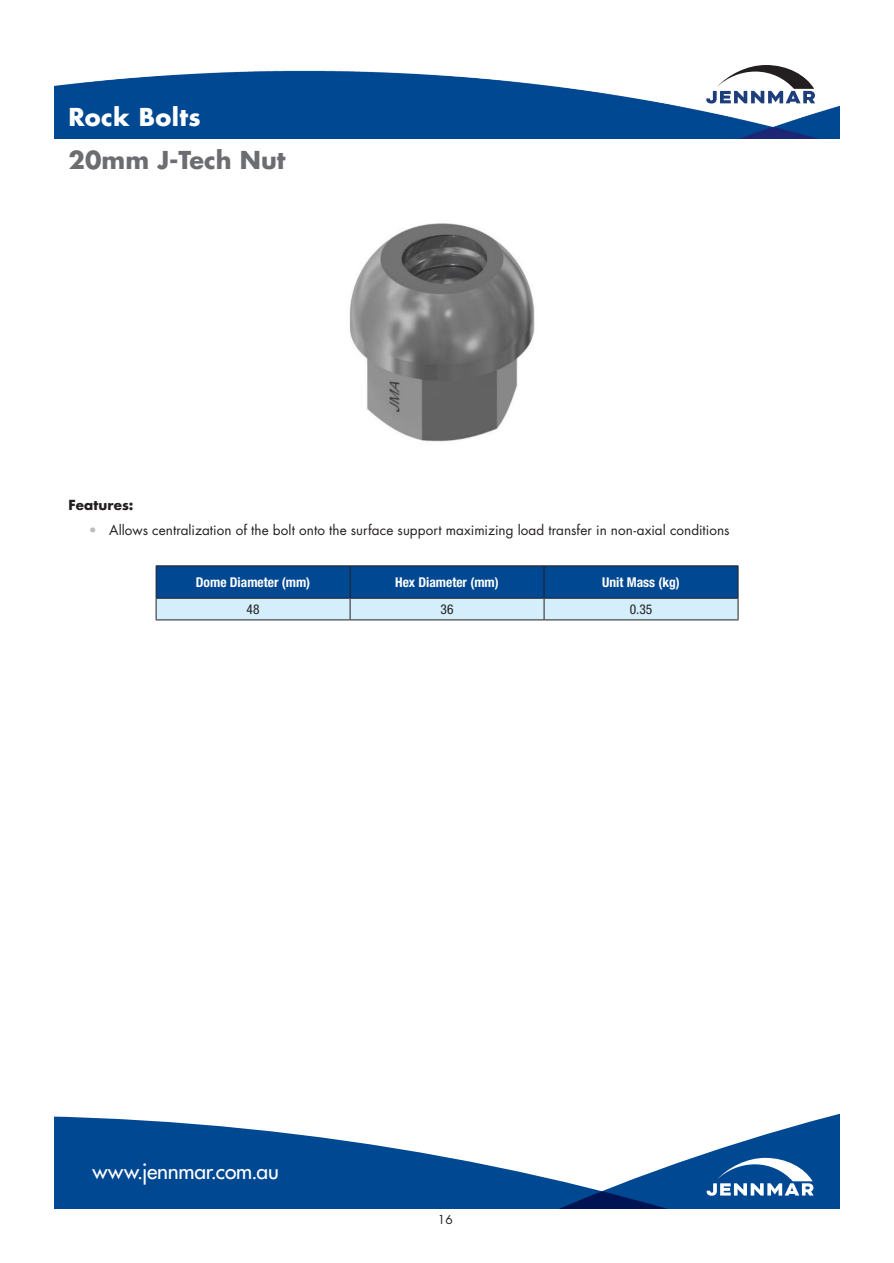
<style>
.page{position:relative;width:894px;height:1263px;background:#fff}
.page>*{position:absolute;margin:0;border:0;box-sizing:border-box;transform-origin:0 0}
.Product_Heading{font:700 24px "Futura Std";color:#6c6d70}
.Chapter_Heading{font:700 24px "Futura Std";letter-spacing:.015em;color:#fff}
.t1{font:500 21px "Futura Std";letter-spacing:-.01em;color:#fff}
.t2{font:13.5px "Futura Std";letter-spacing:.005em;color:#231f20}
.Table_Header{font:700 condensed 13.5px "Helvetica Neue LT Std";color:#fff}
.subhead_bold{font:700 13.5px "Futura Std";letter-spacing:.01em;color:#231f20}
.table_body{font:condensed 13.5px "Helvetica Neue LT Std";color:#231f20}
.t3{font:12px "Futura Std";color:#231f20}
.s1{color:#bcbdc0}
</style>
<div class="page">
<img style="left:54px;top:70px;width:785px;height:69px">
<svg style="left:54px;top:1114px;width:785px;height:95px;fill:#014892"></svg>
<svg style="left:706px;top:1157px;width:107px;height:38px"></svg>
<svg style="left:706px;top:65px;width:108px;height:38px"></svg>
<img style="left:349px;top:223px;width:186px;height:219px">
<hr style="left:156px;top:565px;width:194px;height:1px;background:#231f20">
<hr style="left:544px;top:565px;width:194px;height:1px;background:#231f20">
<hr style="left:350px;top:565px;width:194px;height:1px;background:#231f20">
<svg style="left:156px;top:566px;width:582px;height:54px;background:#5285b5"></svg>
<hr style="left:350px;top:619px;width:194px;height:1px;background:#231f20">
<p class="Chapter_Heading" style="left:69px;top:101px;width:134px">Rock Bolts</p>
<p class="Product_Heading" style="left:69px;top:144px;width:218px">20mm J-Tech Nut</p>
<p class="subhead_bold" style="left:69px;top:495px;width:66px">Features:</p>
<p class="t2" style="left:89px;top:522px;width:641px"><span class="s1">•</span> Allows centralization of the bolt onto the surface support maximizing load transfer in non-axial conditions</p>
<p class="Table_Header" style="left:196px;top:574px;width:116px">Dome Diameter (mm)</p>
<p class="Table_Header" style="left:395px;top:574px;width:105px">Hex Diameter (mm)</p>
<p class="Table_Header" style="left:602px;top:574px;width:79px">Unit Mass (kg)</p>
<p class="table_body" style="left:246px;top:601px;width:14px">48</p>
<p class="table_body" style="left:440px;top:601px;width:14px">36</p>
<p class="table_body" style="left:629px;top:601px;width:24px">0.35</p>
<h2 class="t1" style="left:92px;top:1158px;width:188px">www.jennmar.com.au</h2>
<p class="t3" style="left:438px;top:1211px;width:16px">16</p>
</div>
